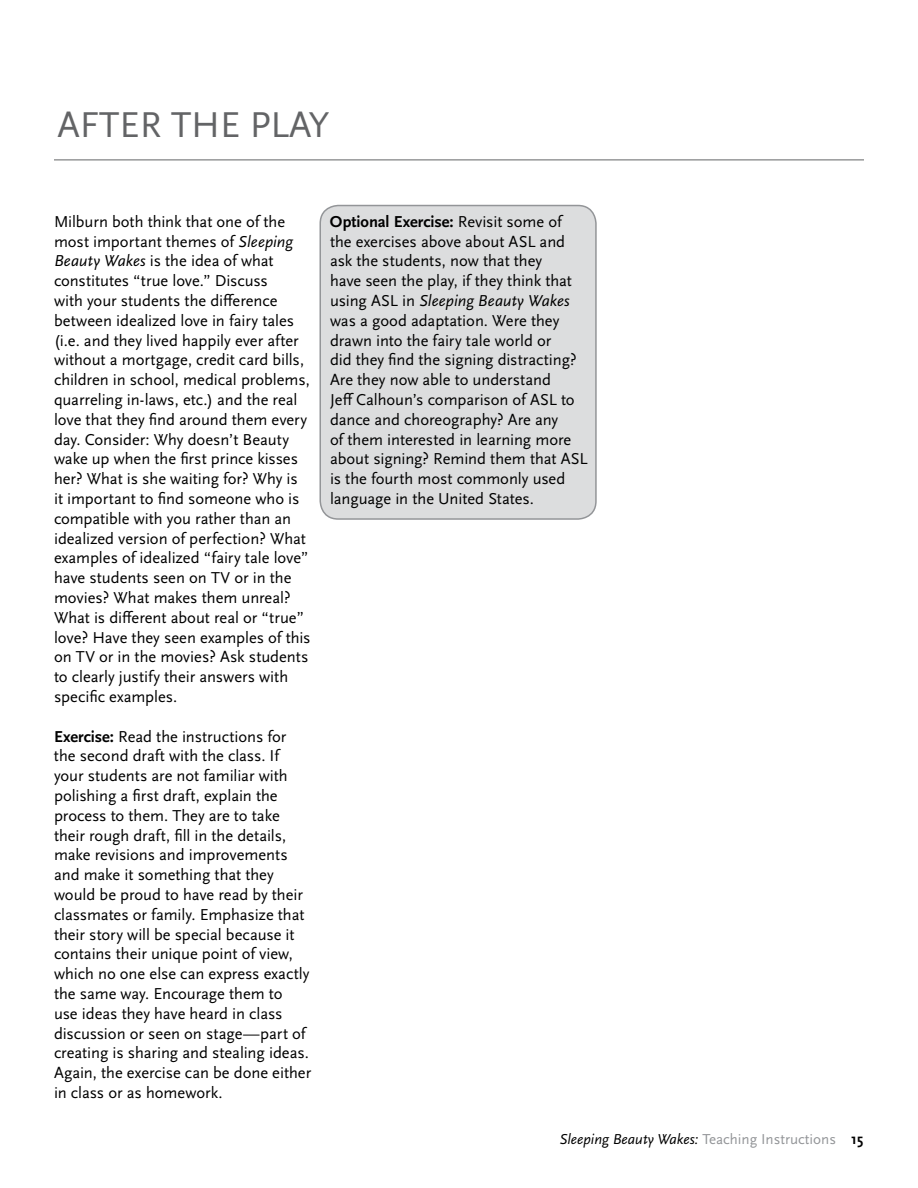
<style>
.page{position:relative;width:918px;height:1188px;background:#fff}
.page>*{position:absolute;margin:0;border:0;box-sizing:border-box;transform-origin:0 0}
.t1{font:37.5px "Scala Sans Pro";color:#636466}
.t2{font:16.5px/19.8px "Scala Sans Pro";color:#000}
.t3{font:italic 15px "Scala Sans Pro";color:#000}
.s1{font-style:italic}
.s2{font-weight:700}
.s3{font-style:normal;color:#939598}
.s4{font-weight:700;font-style:normal}
</style>
<div class="page">
<hr style="left:54px;top:160px;width:810px;height:1px;background:#636466">
<div style="left:320px;top:206px;width:276px;height:313px;background:#dcddde;border-radius:18px"></div>
<div style="left:320px;top:205px;width:277px;height:315px;border:2px solid #939598;border-radius:18px"></div>
<h1 class="t1" style="left:57px;top:102px;width:274px">AFTER THE PLAY</h1>
<p class="t2" style="left:54px;top:211px;width:258px">Milburn both think that one of the most important themes of <span class="s1">Sleeping Beauty Wakes</span> is the idea of what constitutes “true love.” Discuss<br>with your students the difference between idealized love in fairy tales (i.e. and they lived happily ever after without a mortgage, credit card bills, children in school, medical problems, quarreling in-laws, etc.) and the real love that they find around them every day. Consider: Why doesn’t Beauty wake up when the first prince kisses her? What is she waiting for? Why is it important to find someone who is compatible with you rather than an idealized version of perfection? What examples of idealized “fairy tale love” have students seen on TV or in the movies? What makes them unreal?<br>What is different about real or “true” love? Have they seen examples of this on TV or in the movies? Ask students to clearly justify their answers with specific examples.</p>
<p class="t2" style="left:54px;top:726px;width:259px"><span class="s2">Exercise:</span> Read the instructions for the second draft with the class. I f your students are not familiar with polishing a first draft, explain the process to them. They are to take their rough draft, fill in the details, make revisions and improvements and make it something that they would be proud to have read by their classmates or family. Emphasize that their story will be special because it contains their unique point of view, which no one else can express exactly the same way. Encourage them to<br>use ideas they have heard in class discussion or seen on stage—part of creating is sharing and stealing ideas.<br>Again, the exercise can be done either in class or as homework.</p>
<p class="t2" style="left:330px;top:211px;width:259px"><span class="s2">Optional Exercise:</span> Revisit some of<br>the exercises above about ASL and ask the students, now that they<br>have seen the play, if they think that using ASL in <span class="s1">Sleeping Beauty Wakes </span>was a good adaptation. Were they drawn into the fairy tale world or<br>did they find the signing distracting?<br>Are they now able to understand<br>Jeff Calhoun’s comparison of ASL to dance and choreography? Are any<br>of them interested in learning more about signing? Remind them that ASL is the fourth most commonly used language in the United States.</p>
<p class="t3" style="left:559px;top:1130px;width:304px">Sleeping Beauty Wakes: <span class="s3">Teaching I nstructions</span> <span class="s4">15</span></p>
</div>
